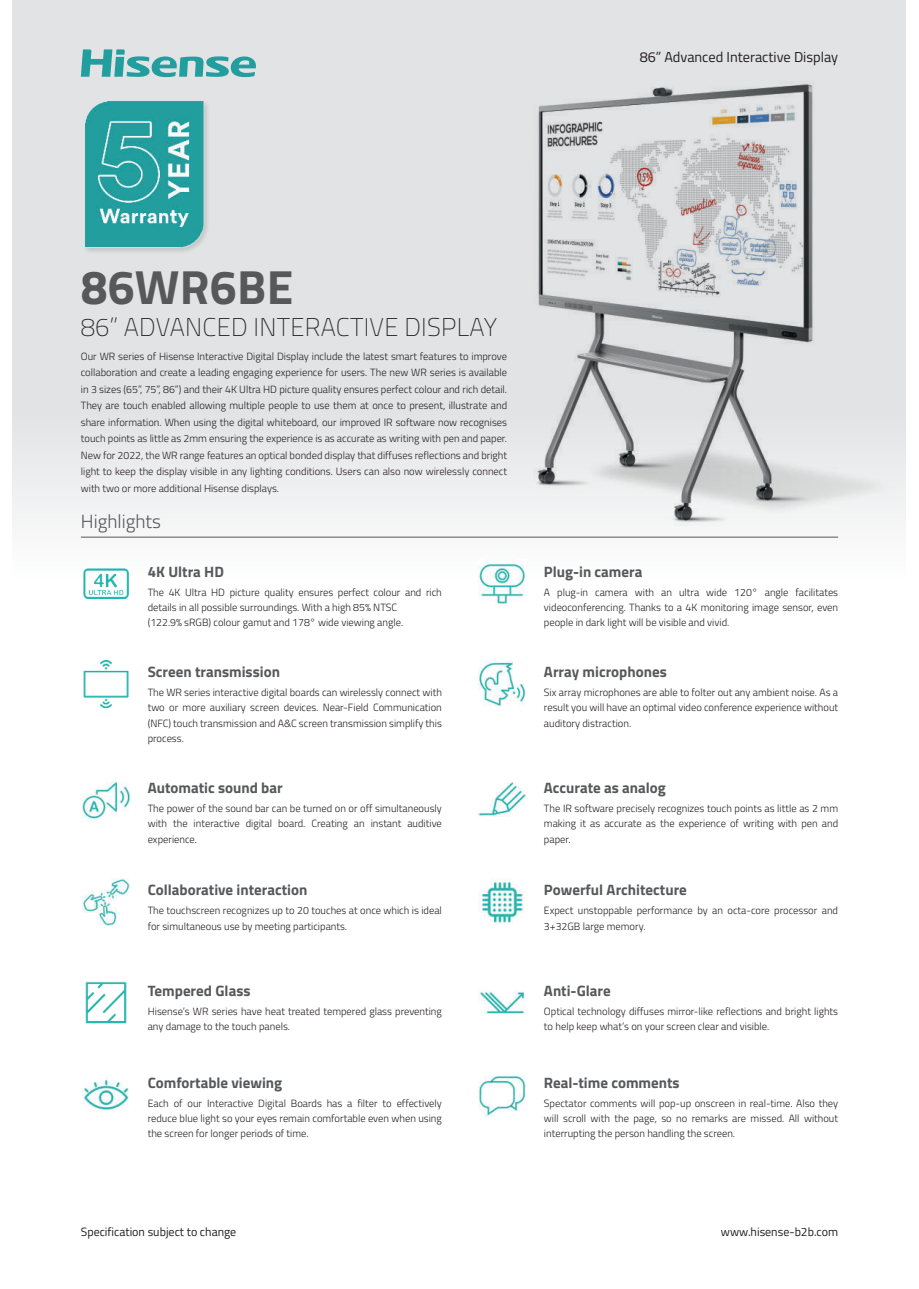
<style>
.page{position:relative;width:919px;height:1289px;background:#fff}
.page>*{position:absolute;margin:0;border:0;box-sizing:border-box;transform-origin:0 0}
.t1{font:700 48px "Titillium Web";letter-spacing:.005em;color:#57585a}
.t2{font:200 25.65px "Titillium Web";letter-spacing:.01em;color:#231f20}
.t3{font:300 19.05px "Titillium Web";color:#57585a}
.t4{font:700 15px "Titillium Web";color:#57585a}
.t5{font:14.4px "Titillium Web";color:#231f20}
.t6{font:12px "Titillium Web";color:#231f20}
.t7{font:300 10.5px/15.3px "Titillium Web";color:#231f20;text-align:justify}
</style>
<div class="page">
<div style="left:12px;top:0;width:893px;height:684px;background:linear-gradient(to bottom,#d9dadc,#fbfbfb)"></div>
<svg style="left:81px;top:49px;width:176px;height:28px;background:#86c1c2"></svg>
<img style="left:494px;top:77px;width:412px;height:460px">
<div style="left:83px;top:100px;width:127px;height:154px;background:#231f20;opacity:.15"></div>
<img style="left:81px;top:102px;width:145px;height:145px">
<img style="left:82px;top:559px;width:48px;height:48px">
<img style="left:478px;top:559px;width:48px;height:48px">
<img style="left:82px;top:660px;width:48px;height:47px">
<img style="left:478px;top:660px;width:48px;height:46px">
<img style="left:82px;top:782px;width:48px;height:37px">
<img style="left:478px;top:782px;width:48px;height:35px">
<img style="left:82px;top:878px;width:48px;height:47px">
<img style="left:85px;top:981px;width:42px;height:43px">
<img style="left:82px;top:1079px;width:47px;height:33px">
<img style="left:478px;top:879px;width:46px;height:46px">
<img style="left:478px;top:990px;width:47px;height:24px">
<img style="left:478px;top:1076px;width:48px;height:41px">
<hr style="left:81px;top:536px;width:757px;height:1px;background:#57585a">
<h3 class="t5" style="left:639px;top:51px;width:200px">86” Advanced Interactive Display</h3>
<h1 class="t1" style="left:81px;top:269px;width:214px">86WR6BE</h1>
<h2 class="t2" style="left:81px;top:312px;width:418px">86” ADVANCED INTERACTIVE DISPLAY</h2>
<p class="t7" style="left:81px;top:348px;width:428px;line-height:16.5px">Our WR series of Hisense Interactive Digital Display include the latest smart features to improve collaboration and create a leading engaging experience for users. The new WR series is available in 3 sizes (65”, 75”, 86”) and their 4K Ultra HD picture quality ensures perfect colour and rich detail.<br>They are touch enabled allowing multiple people to use them at once to present, illustrate and share information. When using the digital whiteboard, our improved IR software now recognises touch points as little as 2mm ensuring the experience is as accurate as writing with pen and paper.<br>New for 2022, the WR range features an optical bonded display that diffuses reflections and bright light to keep the display visible in any lighting conditions. Users can also now wirelessly connect with two or more additional Hisense displays.</p>
<h3 class="t3" style="left:81px;top:513px;width:82px">Highlights</h3>
<h3 class="t4" style="left:148px;top:566px;width:78px">4K Ultra HD</h3>
<p class="t7" style="left:148px;top:585px;width:295px;text-align:left">The 4K Ultra HD picture quality ensures perfect colour and rich details in all possible surroundings. With a high 85% NTSC<br>(122.9% sRGB) colour gamut and 178° wide viewing angle.</p>
<h3 class="t4" style="left:148px;top:666px;width:134px">Screen transmission</h3>
<p class="t7" style="left:148px;top:685px;width:296px">The WR series interactive digital boards can wirelessly connect with two or more auxiliary screen devices. Near-Field Communication (NFC) touch transmission and A&amp;C screen transmission simplify this process.</p>
<h3 class="t4" style="left:148px;top:782px;width:136px">Automatic sound bar</h3>
<p class="t7" style="left:148px;top:801px;width:295px">The power of the sound bar can be turned on or off simultaneously with the interactive digital board. Creating an instant auditive experience.</p>
<h3 class="t4" style="left:148px;top:884px;width:161px">Collaborative interaction</h3>
<p class="t7" style="left:148px;top:903px;width:296px">The touchscreen recognizes up to 20 touches at once which is ideal for simultaneous use by meeting participants.</p>
<h3 class="t4" style="left:148px;top:985px;width:104px">Tempered Glass</h3>
<p class="t7" style="left:148px;top:1004px;width:295px">Hisense’s WR series have heat treated tempered glass preventing any damage to the touch panels.</p>
<h3 class="t4" style="left:148px;top:1077px;width:136px">Comfortable viewing</h3>
<p class="t7" style="left:148px;top:1096px;width:296px">Each of our Interactive Digital Boards has a filter to effectively reduce blue light so your eyes remain comfortable even when using the screen for longer periods of time.</p>
<p class="t6" style="left:81px;top:1226px;width:157px">Specification subject to change</p>
<h3 class="t4" style="left:544px;top:566px;width:100px">Plug-in camera</h3>
<p class="t7" style="left:544px;top:585px;width:296px">A plug-in camera with an ultra wide 120° angle facilitates videoconferencing. Thanks to a 4K monitoring image sensor, even people in dark light will be visible and vivid.</p>
<h3 class="t4" style="left:544px;top:666px;width:124px">Array microphones</h3>
<p class="t7" style="left:544px;top:685px;width:296px">Six array microphones are able to folter out any ambient noise. As a result you will have an optimal video conference experience without auditory distraction.</p>
<h3 class="t4" style="left:544px;top:782px;width:123px">Accurate as analog</h3>
<p class="t7" style="left:544px;top:801px;width:296px">The IR software precisely recognizes touch points as little as 2 mm making it as accurate as the experience of writing with pen and paper.</p>
<h3 class="t4" style="left:544px;top:884px;width:144px">Powerful Architecture</h3>
<p class="t7" style="left:544px;top:903px;width:296px">Expect unstoppable performance by an octa-core processor and<br>3+32GB large memory.</p>
<h3 class="t4" style="left:544px;top:985px;width:68px">Anti-Glare</h3>
<p class="t7" style="left:544px;top:1004px;width:295px">Optical technology diffuses mirror-like reflections and bright lights to help keep what’s on your screen clear and visible.</p>
<h3 class="t4" style="left:544px;top:1077px;width:137px">Real-time comments</h3>
<p class="t7" style="left:544px;top:1096px;width:296px">Spectator comments will pop-up onscreen in real-time. Also they will scroll with the page, so no remarks are missed. All without interrupting the person handling the screen.</p>
<p class="t6" style="left:720px;top:1226px;width:119px">www.hisense-b2b.com</p>
</div>
